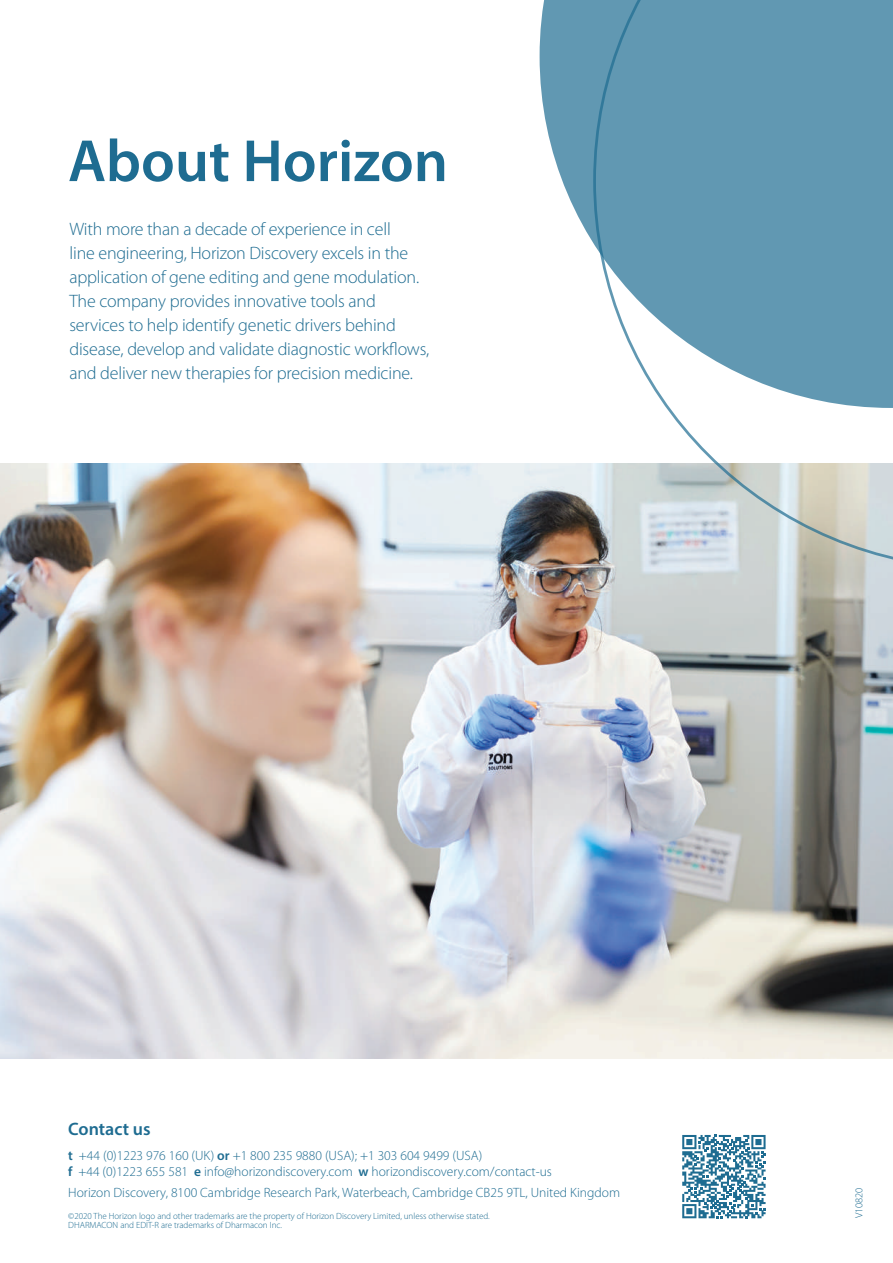
<style>
.page{position:relative;width:893px;height:1263px;background:#fff}
.page>*{position:absolute;margin:0;border:0;box-sizing:border-box;transform-origin:0 0}
.t1{font:600 60px "Myriad Pro";color:#1e6c91}
.t2{font:300 18px/24px "Myriad Pro";letter-spacing:-.01em;color:#1e6c91}
.t3{font:600 18px "Myriad Pro";color:#1e6c91}
.t4{font:300 13.5px/16.5px "Myriad Pro";color:#1e6c91}
.t5{font:300 10.5px "Myriad Pro";letter-spacing:-.005em;color:#1e6c91}
.t6{font:300 9px/9px "Myriad Pro";color:#1e6c91}
.s1{font-weight:600}
</style>
<div class="page">
<img style="left:0;top:463px;width:893px;height:595px">
<svg style="left:540px;top:0;width:53px;height:243px;fill:#6198b2"></svg>
<svg style="left:593px;top:0;width:300px;height:570px"></svg>
<svg style="left:682px;top:1135px;width:84px;height:83px"></svg>
<h1 class="t1" style="left:68px;top:123px;width:382px">About Horizon</h1>
<p class="t2" style="left:69px;top:217px;width:361px">With more than a decade of experience in cell<br>line engineering, Horizon Discovery excels in the application of gene editing and gene modulation.<br>The company provides innovative tools and services to help identify genetic drivers behind disease, develop and validate diagnostic workflows, and deliver new therapies for precision medicine.</p>
<p class="t3" style="left:68px;top:1117px;width:84px">Contact us</p>
<p class="t4" style="left:68px;top:1147px;width:485px"><span class="s1">t</span> +44 (0)1223 976 160 (UK) <span class="s1">or</span> +1 800 235 9880 (USA); +1 303 604 9499 (USA)<br><span class="s1">f</span> +44 (0)1223 655 581 <span class="s1">e</span> info@horizondiscovery.com <span class="s1">w</span> horizondiscovery.com/contact-us</p>
<p class="t4" style="left:68px;top:1185px;width:553px">Horizon Discovery, 8100 Cambridge Research Park, Waterbeach, Cambridge CB25 9TL, United Kingdom</p>
<p class="t6" style="left:68px;top:1211px;width:423px">©2020 The Horizon logo and other trademarks are the property of Horizon Discovery Limited, unless otherwise stated.<br>DHARMACON and EDIT-R are trademarks of Dharmacon Inc.</p>
<p class="t5" style="left:853px;top:1218px;width:32px;rotate:-90deg">V10820</p>
</div>
